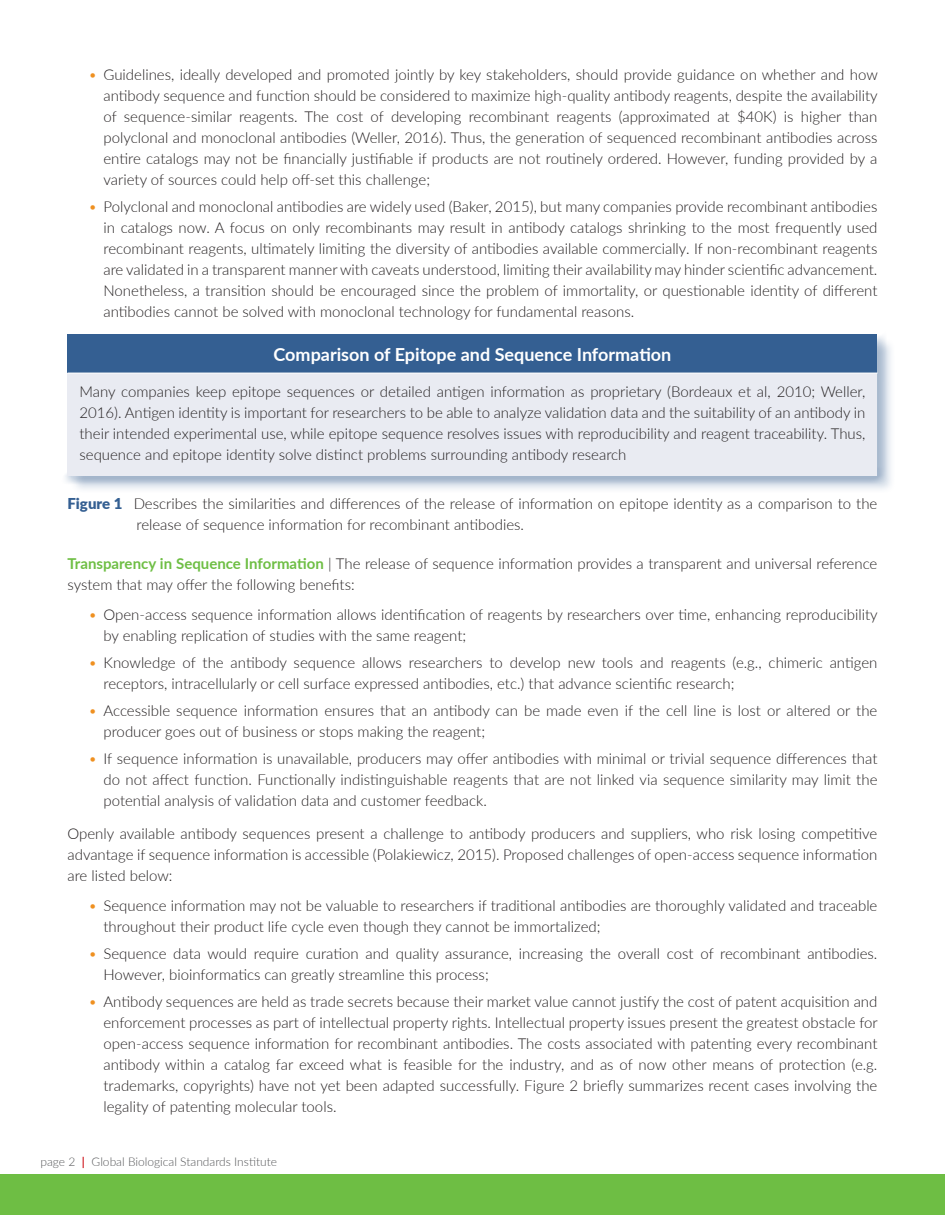
<style>
.page{position:relative;width:945px;height:1215px;background:#fff}
.page>*{position:absolute;margin:0;border:0;box-sizing:border-box;transform-origin:0 0}
.t1{font:700 18px "Lato";color:#fff}
.t2{font:300 15px/21px "Lato";color:#231f20}
.t3{font:300 12px "Lato";color:#57585a}
.s1{color:#ef9020}
.s2{font-weight:900;color:#345f92}
.s3{font-weight:700;color:#6ebe44}
.s4{font-weight:700;color:#d1232a}
</style>
<div class="page">
<div style="left:0;top:1174px;width:945px;height:41px;background:#6ebe44"></div>
<div style="left:70px;top:337px;width:826px;height:157px;background:#345f92;opacity:.25"></div>
<div style="left:60px;top:328px;width:827px;height:157px;background:#345f92;opacity:.25"></div>
<div style="left:68px;top:335px;width:810px;height:38px;background:#345f92"></div>
<div style="left:68px;top:373px;width:810px;height:102px;background:#e9ebf2"></div>
<hr style="left:68px;top:373px;width:810px;height:1px;background:#fff">
<p class="t2" style="left:104px;top:63px;width:776px;text-align:justify;text-indent:-15px"><span class="s1">•</span> Guidelines, ideally developed and promoted jointly by key stakeholders, should provide guidance on whether and how antibody sequence and function should be considered to maximize high-quality antibody reagents, despite the availability of sequence-similar reagents. The cost of developing recombinant reagents (approximated at $40K) is higher than polyclonal and monoclonal antibodies (Weller, 2016). Thus, the generation of sequenced recombinant antibodies across entire catalogs may not be financially justifiable if products are not routinely ordered. However, funding provided by a variety of sources could help off-set this challenge;</p>
<p class="t2" style="left:104px;top:195px;width:775px;text-align:justify;text-indent:-15px"><span class="s1">•</span> Polyclonal and monoclonal antibodies are widely used (Baker, 2015), but many companies provide recombinant antibodies in catalogs now. A focus on only recombinants may result in antibody catalogs shrinking to the most frequently used recombinant reagents, ultimately limiting the diversity of antibodies available commercially. If non-recombinant reagents are validated in a transparent manner with caveats understood, limiting their availability may hinder scientific advancement.<br>Nonetheless, a transition should be encouraged since the problem of immortality, or questionable identity of different antibodies cannot be solved with monoclonal technology for fundamental reasons.</p>
<p class="t1" style="left:274px;top:341px;width:399px">Comparison of Epitope and Sequence Information</p>
<p class="t2" style="left:80px;top:381px;width:787px;text-align:justify">Many companies keep epitope sequences or detailed antigen information as proprietary (Bordeaux et al, 2010; Weller, 2016). Antigen identity is important for researchers to be able to analyze validation data and the suitability of an antibody in their intended experimental use, while epitope sequence resolves issues with reproducibility and reagent traceability. Thus, sequence and epitope identity solve distinct problems surrounding antibody research</p>
<p class="t2" style="left:136px;top:492px;width:742px;text-indent:-69px"><span class="s2">Figure 1</span> Describes the similarities and differences of the release of information on epitope identity as a comparison to the release of sequence information for recombinant antibodies.</p>
<p class="t2" style="left:68px;top:552px;width:811px"><span class="s3">Transparency in Sequence Information</span> | The release of sequence information provides a transparent and universal reference system that may offer the following benefits:</p>
<p class="t2" style="left:104px;top:603px;width:776px;text-indent:-15px"><span class="s1">•</span> Open-access sequence information allows identification of reagents by researchers over time, enhancing reproducibility by enabling replication of studies with the same reagent;</p>
<p class="t2" style="left:104px;top:651px;width:775px;text-indent:-15px"><span class="s1">•</span> Knowledge of the antibody sequence allows researchers to develop new tools and reagents (e.g., chimeric antigen receptors, intracellularly or cell surface expressed antibodies, etc.) that advance scientific research;</p>
<p class="t2" style="left:104px;top:699px;width:775px;text-indent:-15px"><span class="s1">•</span> Accessible sequence information ensures that an antibody can be made even if the cell line is lost or altered or the producer goes out of business or stops making the reagent;</p>
<p class="t2" style="left:104px;top:747px;width:775px;text-align:justify;text-indent:-15px"><span class="s1">•</span> If sequence information is unavailable, producers may offer antibodies with minimal or trivial sequence differences that do not affect function. Functionally indistinguishable reagents that are not linked via sequence similarity may limit the potential analysis of validation data and customer feedback.</p>
<p class="t2" style="left:68px;top:822px;width:811px;text-align:justify">Openly available antibody sequences present a challenge to antibody producers and suppliers, who risk losing competitive advantage if sequence information is accessible (Polakiewicz, 2015). Proposed challenges of open-access sequence information are listed below:</p>
<p class="t2" style="left:104px;top:894px;width:775px;text-indent:-15px"><span class="s1">•</span> Sequence information may not be valuable to researchers if traditional antibodies are thoroughly validated and traceable throughout their product life cycle even though they cannot be immortalized;</p>
<p class="t2" style="left:104px;top:942px;width:775px;text-indent:-15px"><span class="s1">•</span> Sequence data would require curation and quality assurance, increasing the overall cost of recombinant antibodies.<br>However, bioinformatics can greatly streamline this process;</p>
<p class="t2" style="left:104px;top:990px;width:776px;text-align:justify;text-indent:-15px"><span class="s1">•</span> Antibody sequences are held as trade secrets because their market value cannot justify the cost of patent acquisition and enforcement processes as part of intellectual property rights. Intellectual property issues present the greatest obstacle for open-access sequence information for recombinant antibodies. The costs associated with patenting every recombinant antibody within a catalog far exceed what is feasible for the industry, and as of now other means of protection (e.g. trademarks, copyrights) have not yet been adapted successfully. Figure 2 briefly summarizes recent cases involving the legality of patenting molecular tools.</p>
<p class="t3" style="left:40px;top:1153px;width:238px">page 2 <span class="s4">|</span> Global Biological Standards Institute</p>
</div>
